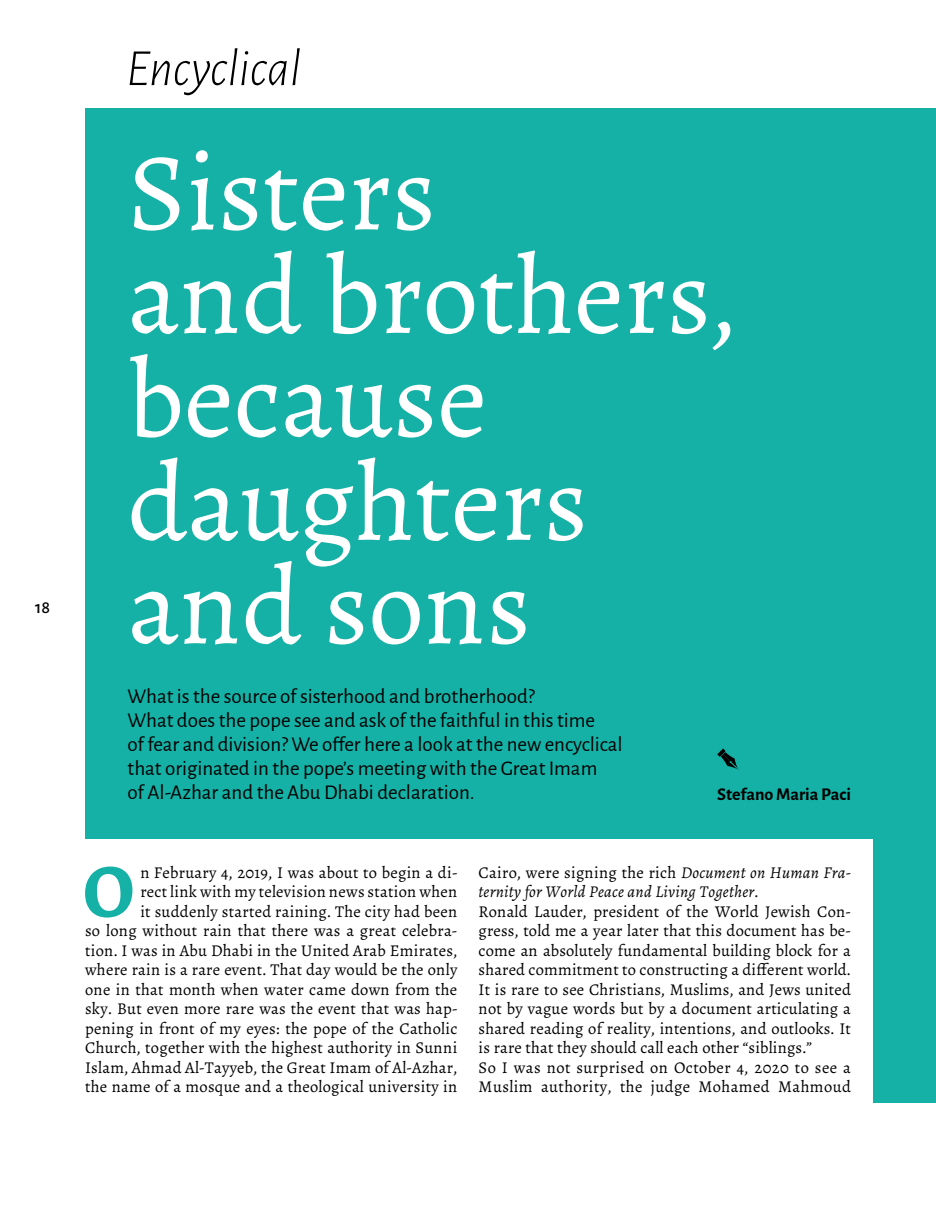
<style>
.page{position:relative;width:936px;height:1212px;background:#fff}
.page>*{position:absolute;margin:0;border:0;box-sizing:border-box;transform-origin:0 0}
.t1{font:111px/103.5px "Alegreya";color:#fff}
.t2{font:700 76.65px "Alegreya";color:#16b1a6}
.t3{font:italic 300 52.5px "Alegreya Sans";color:#000}
.t4{font:21px/24px "Alegreya Sans";color:#000}
.t5{font:700 18px "Alegreya Sans";color:#000}
.t6{font:500 18px "Alegreya Sans";color:#000}
.t7{font:16.5px/19.5px "Alegreya";letter-spacing:.015em;color:#000;text-align:right}
.s1{font-style:italic}
</style>
<div class="page">
<div style="left:85px;top:108px;width:850px;height:995px;background:#16b1a6"></div>
<div style="left:64px;top:838px;width:808px;height:265px;background:#fff"></div>
<svg style="left:717px;top:748px;width:22px;height:22px"></svg>
<p class="t6" style="left:35px;top:595px;width:16px">18</p>
<h3 class="t3" style="left:126px;top:34px;width:176px">Encyclical</h3>
<h1 class="t1" style="left:128px;top:141px;width:611px">Sisters<br>and brothers, because daughters and sons</h1>
<p class="t4" style="left:128px;top:683px;width:496px">What is the source of sisterhood and brotherhood?<br>What does the pope see and ask of the faithful in this time<br>of fear and division? We offer here a look at the new encyclical that originated in the pope’s meeting with the Great Imam<br>of Al-Azhar and the Abu Dhabi declaration.</p>
<p class="t5" style="left:717px;top:781px;width:135px">Stefano Maria Paci</p>
<p class="t7" style="left:85px;top:862px;width:374px">n February 4, 2019, I was about to begin a di-<br>rect link with my television news station when<br>it suddenly started raining. The city had been<br>so long without rain that there was a great celebra&shy;tion. I was in Abu Dhabi in the United Arab Emirates, where rain is a rare event. That day would be the only one in that month when water came down from the sky. But even more rare was the event that was hap&shy;pening in front of my eyes: the pope of the Catholic Church, together with the highest authority in Sunni Islam, Ahmad Al-Tayyeb, the Great Imam of Al-Azhar, the name of a mosque and a theological university in</p>
<p class="t7" style="left:478px;top:862px;width:374px;text-align:left">Cairo, were signing the rich <span class="s1">Document on Human Fra&shy;ternity for World Peace and Living Together</span>.<br>Ronald Lauder, president of the World Jewish Con&shy;gress, told me a year later that this document has be&shy;come an absolutely fundamental building block for a shared commitment to constructing a different world.<br>It is rare to see Christians, Muslims, and Jews united not by vague words but by a document articulating a shared reading of reality, intentions, and outlooks. It is rare that they should call each other “siblings.”<br>So I was not surprised on October 4, 2020 to see a Muslim authority, the judge Mohamed Mahmoud</p>
<h2 class="t2" style="left:83px;top:842px;width:53px">O</h2>
</div>
